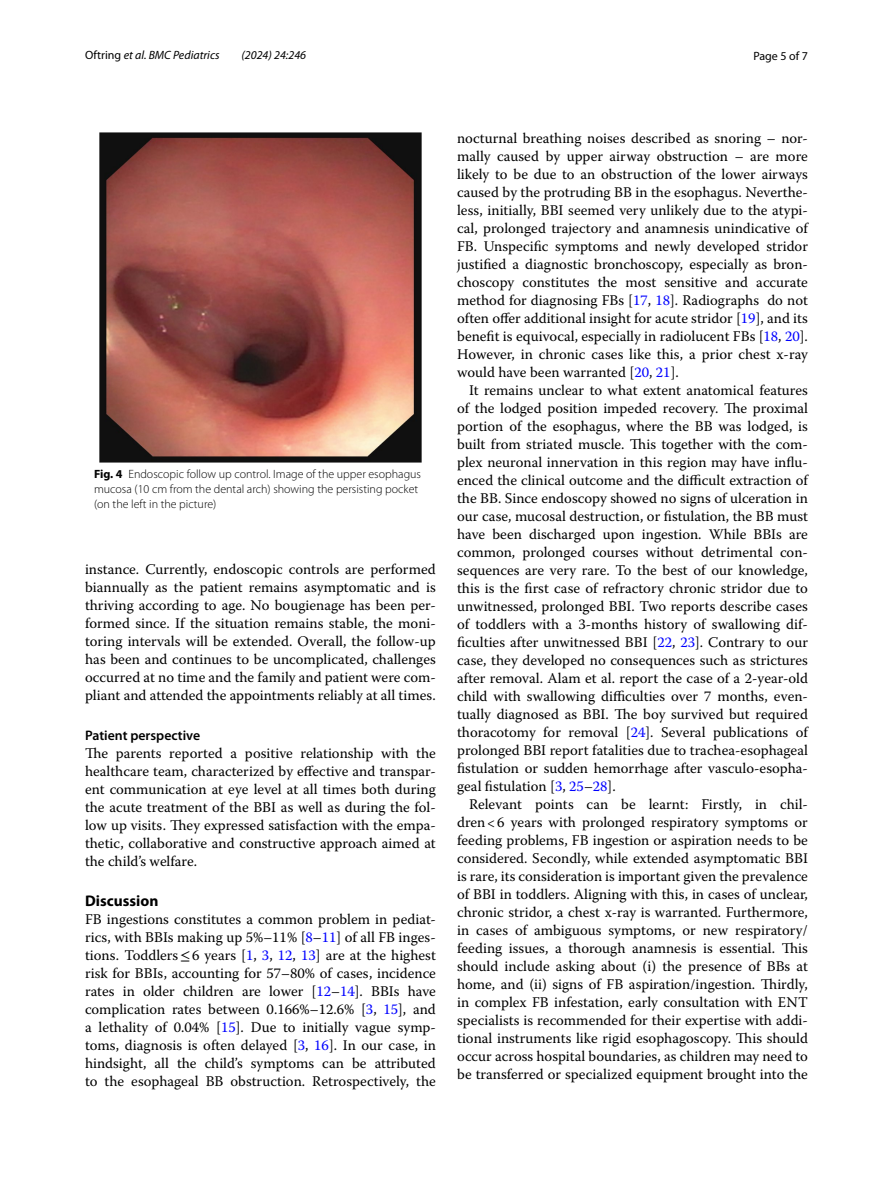
<style>
.page{position:relative;width:893px;height:1187px;background:#fff}
.page>*{position:absolute;margin:0;border:0;box-sizing:border-box;transform-origin:0 0}
.t1{font:700 15.45px "Myriad Pro";color:#000}
.t2{font:14.7px/18px "Warnock Pro";color:#000;text-align:justify}
.t3{font:600 13.8px "Myriad Pro";color:#000}
.t4{font:300 12px/15px "Myriad Pro";color:#000}
.t5{font:italic 12px "Myriad Pro";color:#000}
.t6{font:12px "Myriad Pro";color:#000}
.s1{font-style:normal}
.s2{font-weight:700}
.s3{color:#00f}
.s4{font-family:"STIX"}
</style>
<div class="page">
<img style="left:100px;top:133px;width:321px;height:329px">
<p class="t5" style="left:85px;top:48px;width:136px"><span class="s1">Oftring</span> et al. BMC Pediatrics</p>
<p class="t5" style="left:241px;top:48px;width:66px">(2024) 24:246</p>
<p class="t6" style="left:753px;top:48px;width:56px">Page 5 of 7</p>
<p class="t4" style="left:94px;top:466px;width:328px"><span class="s2">Fig. 4</span> Endoscopic follow up control. Image of the upper esophagus mucosa (10 cm from the dental arch) showing the persisting pocket (on the left in the picture)</p>
<p class="t2" style="left:85px;top:560px;width:352px">instance. Currently, endoscopic controls are performed biannually as the patient remains asymptomatic and is thriving according to age. No bougienage has been per&shy;formed since. If the situation remains stable, the moni&shy;toring intervals will be extended. Overall, the follow-up has been and continues to be uncomplicated, challenges occurred at no time and the family and patient were com&shy;pliant and attended the appointments reliably at all times.</p>
<p class="t3" style="left:85px;top:726px;width:117px">Patient perspective</p>
<p class="t2" style="left:85px;top:744px;width:352px">The parents reported a positive relationship with the healthcare team, characterized by effective and transpar&shy;ent communication at eye level at all times both during the acute treatment of the BBI as well as during the fol&shy;low up visits. They expressed satisfaction with the empa&shy;thetic, collaborative and constructive approach aimed at the child’s welfare.</p>
<p class="t1" style="left:85px;top:890px;width:75px">Discussion</p>
<p class="t2" style="left:85px;top:910px;width:352px">FB ingestions constitutes a common problem in pediat&shy;rics, with BBIs making up 5%–11% [<span class="s3">8</span>–<span class="s3">11</span>] of all FB inges&shy;tions. Toddlers<span class="s4">≤</span>6 years [<span class="s3">1</span>, <span class="s3">3</span>, <span class="s3">12</span>, <span class="s3">13</span>] are at the highest risk for BBIs, accounting for 57–80% of cases, incidence rates in older children are lower [<span class="s3">12</span>–<span class="s3">14</span>]. BBIs have complication rates between 0.166%–12.6% [<span class="s3">3</span>, <span class="s3">15</span>], and a lethality of 0.04% [<span class="s3">15</span>]. Due to initially vague symp&shy;toms, diagnosis is often delayed [<span class="s3">3</span>, <span class="s3">16</span>]. In our case, in hindsight, all the child’s symptoms can be attributed to the esophageal BB obstruction. Retrospectively, the</p>
<p class="t2" style="left:457px;top:128px;width:352px">nocturnal breathing noises described as snoring – nor&shy;mally caused by upper airway obstruction – are more likely to be due to an obstruction of the lower airways caused by the protruding BB in the esophagus. Neverthe&shy;less, initially, BBI seemed very unlikely due to the atypi&shy;cal, prolonged trajectory and anamnesis unindicative of FB. Unspecific symptoms and newly developed stridor justified a diagnostic bronchoscopy, especially as bron&shy;choscopy constitutes the most sensitive and accurate method for diagnosing FBs [<span class="s3">17</span>, <span class="s3">18</span>]. Radiographs do not often offer additional insight for acute stridor [<span class="s3">19</span>], and its benefit is equivocal, especially in radiolucent FBs [<span class="s3">18</span>, <span class="s3">20</span>].<br>However, in chronic cases like this, a prior chest x-ray would have been warranted [<span class="s3">20</span>, <span class="s3">21</span>].</p>
<p class="t2" style="left:457px;top:380px;width:352px;text-indent:12px">It remains unclear to what extent anatomical features of the lodged position impeded recovery. The proximal portion of the esophagus, where the BB was lodged, is built from striated muscle. This together with the com&shy;plex neuronal innervation in this region may have influ&shy;enced the clinical outcome and the difficult extraction of the BB. Since endoscopy showed no signs of ulceration in our case, mucosal destruction, or fistulation, the BB must have been discharged upon ingestion. While BBIs are common, prolonged courses without detrimental con&shy;sequences are very rare. To the best of our knowledge, this is the first case of refractory chronic stridor due to unwitnessed, prolonged BBI. Two reports describe cases of toddlers with a 3-months history of swallowing dif&shy;ficulties after unwitnessed BBI [<span class="s3">22</span>, <span class="s3">23</span>]. Contrary to our case, they developed no consequences such as strictures after removal. Alam et al. report the case of a 2-year-old child with swallowing difficulties over 7 months, even&shy;tually diagnosed as BBI. The boy survived but required thoracotomy for removal [<span class="s3">24</span>]. Several publications of prolonged BBI report fatalities due to trachea-esophageal fistulation or sudden hemorrhage after vasculo-esopha&shy;geal fistulation [<span class="s3">3</span>, <span class="s3">25</span>–<span class="s3">28</span>].</p>
<p class="t2" style="left:457px;top:794px;width:352px;text-indent:12px">Relevant points can be learnt: Firstly, in chil&shy;dren&lt;6 years with prolonged respiratory symptoms or feeding problems, FB ingestion or aspiration needs to be considered. Secondly, while extended asymptomatic BBI is rare, its consideration is important given the prevalence of BBI in toddlers. Aligning with this, in cases of unclear, chronic stridor, a chest x-ray is warranted. Furthermore, in cases of ambiguous symptoms, or new respiratory/ feeding issues, a thorough anamnesis is essential. This should include asking about (i) the presence of BBs at home, and (ii) signs of FB aspiration/ingestion. Thirdly, in complex FB infestation, early consultation with ENT specialists is recommended for their expertise with addi&shy;tional instruments like rigid esophagoscopy. This should occur across hospital boundaries, as children may need to be transferred or specialized equipment brought into the</p>
</div>
